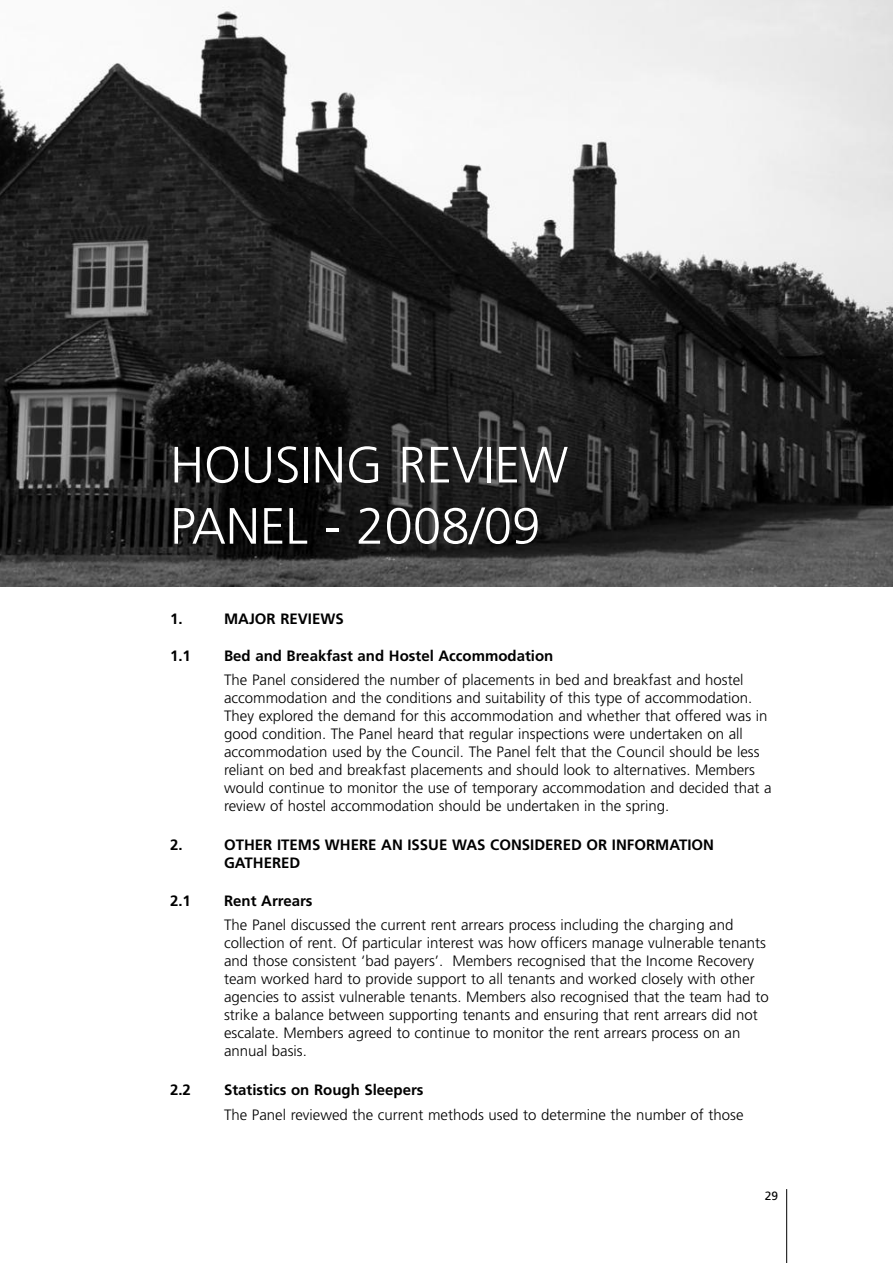
<style>
.page{position:relative;width:893px;height:1263px;background:#fff}
.page>*{position:absolute;margin:0;border:0;box-sizing:border-box;transform-origin:0 0}
.t1{font:300 51px/61.2px "Frutiger";color:#fff}
.t2{font:300 15px/18px "Frutiger";color:#000}
.t3{font:700 15px/18px "Frutiger";color:#000}
.t4{font:12px "Frutiger";color:#000}
</style>
<div class="page">
<hr style="left:786px;top:1189px;width:1px;height:74px;background:#000">
<img style="left:0;top:0;width:893px;height:587px">
<h1 class="t1" style="left:170px;top:438px;width:400px">HOUSING REVIEW<br>PANEL - 2008/09</h1>
<p class="t3" style="left:170px;top:610px;width:14px">1.</p>
<p class="t3" style="left:224px;top:610px;width:121px">MAJOR REVIEWS</p>
<p class="t3" style="left:170px;top:648px;width:22px">1.1</p>
<p class="t3" style="left:224px;top:648px;width:331px">Bed and Breakfast and Hostel Accommodation</p>
<p class="t2" style="left:224px;top:672px;width:549px">The Panel considered the number of placements in bed and breakfast and hostel accommodation and the conditions and suitability of this type of accommodation.<br>They explored the demand for this accommodation and whether that offered was in good condition. The Panel heard that regular inspections were undertaken on all accommodation used by the Council. The Panel felt that the Council should be less reliant on bed and breakfast placements and should look to alternatives. Members would continue to monitor the use of temporary accommodation and decided that a review of hostel accommodation should be undertaken in the spring.</p>
<p class="t3" style="left:170px;top:837px;width:14px">2.</p>
<p class="t3" style="left:224px;top:837px;width:491px">OTHER ITEMS WHERE AN ISSUE WAS CONSIDERED OR INFORMATION<br>GATHERED</p>
<p class="t3" style="left:170px;top:892px;width:22px">2.1</p>
<p class="t3" style="left:224px;top:892px;width:90px">Rent Arrears</p>
<p class="t2" style="left:224px;top:917px;width:546px">The Panel discussed the current rent arrears process including the charging and collection of rent. Of particular interest was how officers manage vulnerable tenants and those consistent ‘bad payers’. Members recognised that the Income Recovery team worked hard to provide support to all tenants and worked closely with other agencies to assist vulnerable tenants. Members also recognised that the team had to strike a balance between supporting tenants and ensuring that rent arrears did not escalate. Members agreed to continue to monitor the rent arrears process on an annual basis.</p>
<p class="t3" style="left:170px;top:1082px;width:22px">2.2</p>
<p class="t3" style="left:224px;top:1082px;width:201px">Statistics on Rough Sleepers</p>
<p class="t2" style="left:224px;top:1106px;width:521px">The Panel reviewed the current methods used to determine the number of those</p>
<p class="t4" style="left:765px;top:1191px;width:15px">29</p>
</div>
